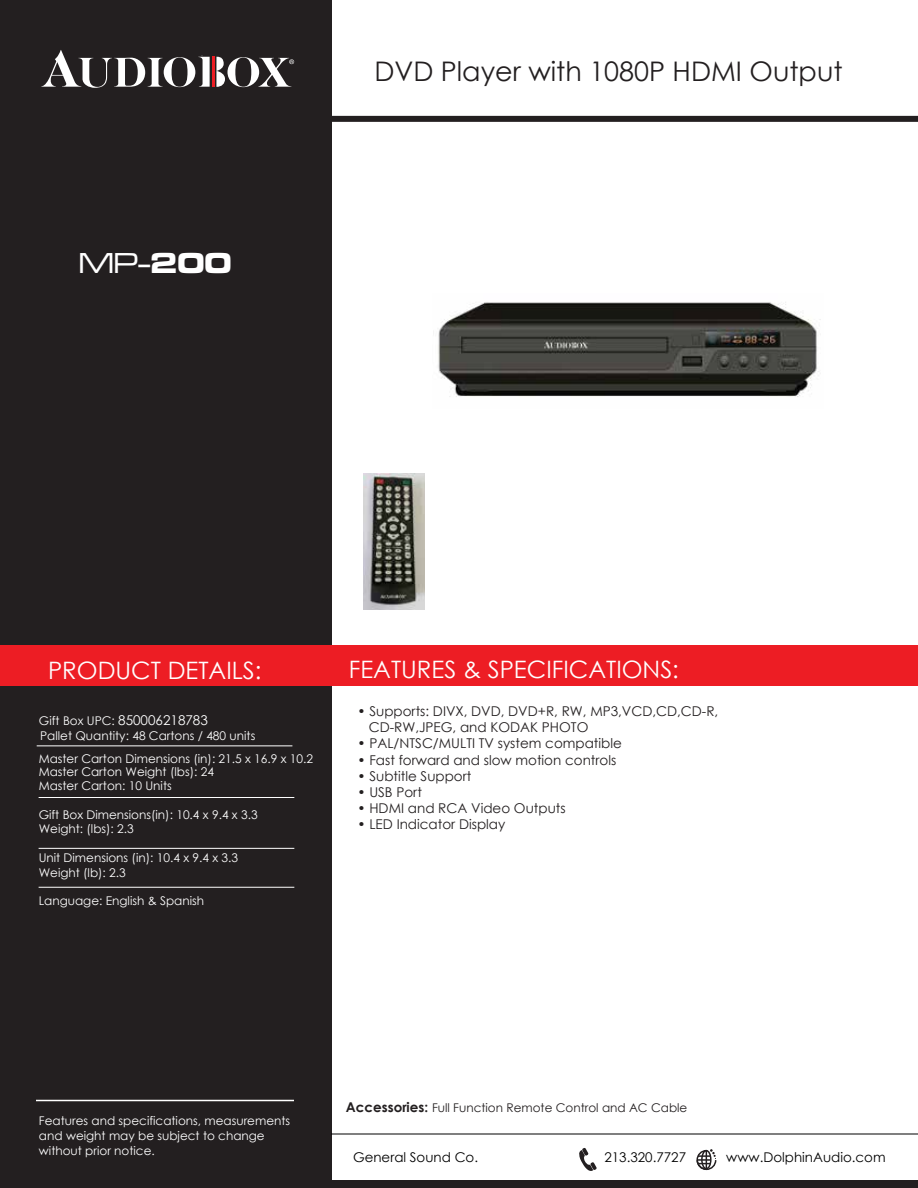
<style>
.page{position:relative;width:918px;height:1188px;background:#fff}
.page>*{position:absolute;margin:0;border:0;box-sizing:border-box;transform-origin:0 0}
.t1{font:30px "Microgramma D Medi Exte";color:#fff}
.t2{font:27px "Century Gothic";color:#231f20}
.t3{font:24px "Century Gothic";color:#fff}
.t4{font:13.5px/16.2px "Century Gothic";color:#231f20}
.t5{font:13.5px "Century Gothic";color:#fff}
.t6{font:13.35px "Century Gothic";color:#000}
.t7{font:12px/14.4px "Century Gothic";color:#fff}
.t8{font:12px "Century Gothic";color:#231f20}
.s1{font-family:"Microgramma D Bold Exte"}
.s2{font-size:12px}
.s3{font-weight:700;font-size:13.5px}
</style>
<div class="page">
<div style="left:0;top:0;width:332px;height:1184px;background:#231f20"></div>
<hr style="left:331px;top:1134px;width:587px;height:1px;background:#000">
<div style="left:0;top:1181px;width:918px;height:7px;background:#231f20"></div>
<div style="left:0;top:645px;width:918px;height:41px;background:#ed1d24"></div>
<svg style="left:579px;top:1148px;width:18px;height:23px"></svg>
<svg style="left:696px;top:1149px;width:21px;height:22px"></svg>
<hr style="left:37px;top:745px;width:255px;height:1px;background:#fff">
<hr style="left:39px;top:797px;width:255px;height:1px;background:#fff">
<hr style="left:36px;top:1100px;width:258px;height:1px;background:#fff">
<div style="left:283px;top:116px;width:635px;height:6px;background:#231f20"></div>
<img style="left:363px;top:473px;width:61px;height:136px">
<svg style="left:41px;top:50px;width:169px;height:38px"></svg>
<svg style="left:216px;top:57px;width:78px;height:30px"></svg>
<hr style="left:212px;top:57px;width:3px;height:30px;background:#ed1d24">
<img style="left:438px;top:302px;width:383px;height:95px">
<hr style="left:39px;top:848px;width:255px;height:1px;background:#fff">
<hr style="left:39px;top:887px;width:255px;height:1px;background:#fff">
<h1 class="t1" style="left:79px;top:244px;width:154px">MP-<span class="s1">200</span></h1>
<h2 class="t2" style="left:374px;top:52px;width:470px">DVD Player with 1080P HDMI Output</h2>
<h3 class="t3" style="left:48px;top:653px;width:215px">PRODUCT DETAILS:</h3>
<p class="t5" style="left:39px;top:711px;width:170px"><span class="s2">Gift Box UPC:</span> 850006218783</p>
<p class="t7" style="left:39px;top:724px;width:276px;line-height:23px">Pallet Quantity: 48 Cartons / 480 units<br>Master Carton Dimensions (in): 21.5 x 16.9 x 10.2</p>
<p class="t7" style="left:39px;top:764px;width:177px">Master Carton Weight (lbs): 24<br>Master Carton: 10 Units</p>
<p class="t7" style="left:39px;top:807px;width:221px">Gift Box Dimensions(in): 10.4 x 9.4 x 3.3<br>Weight: (lbs): 2.3</p>
<p class="t7" style="left:39px;top:851px;width:201px">Unit Dimensions (in): 10.4 x 9.4 x 3.3<br>Weight (lb): 2.3</p>
<p class="t7" style="left:39px;top:894px;width:167px">Language: English &amp; Spanish</p>
<h3 class="t3" style="left:349px;top:652px;width:332px">FEATURES &amp; SPECIFICATIONS:</h3>
<p class="t4" style="left:369px;top:703px;width:351px;text-indent:-11px">• Supports: DIVX, DVD, DVD+R, RW, MP3,VCD,CD,CD-R,<br>CD-RW,JPEG, and KODAK PHOTO</p>
<p class="t4" style="left:357px;top:735px;width:266px">• PAL/NTSC/MULTI TV system compatible</p>
<p class="t4" style="left:357px;top:751px;width:260px">• Fast forward and slow motion controls</p>
<p class="t4" style="left:357px;top:768px;width:115px">• Subtitle Support</p>
<p class="t4" style="left:357px;top:784px;width:66px">• USB Port</p>
<p class="t4" style="left:357px;top:800px;width:210px">• HDMI and RCA Video Outputs</p>
<p class="t4" style="left:357px;top:816px;width:149px">• LED Indicator Display</p>
<p class="t7" style="left:39px;top:1113px;width:253px;line-height:15px">Features and specifications, measurements and weight may be subject to change without prior notice.</p>
<p class="t8" style="left:346px;top:1099px;width:343px"><span class="s3">Accessories:</span> Full Function Remote Control and AC Cable</p>
<p class="t6" style="left:353px;top:1148px;width:127px">General Sound Co.</p>
<p class="t6" style="left:604px;top:1148px;width:83px">213.320.7727</p>
<p class="t6" style="left:726px;top:1148px;width:161px">www.DolphinAudio.com</p>
</div>
